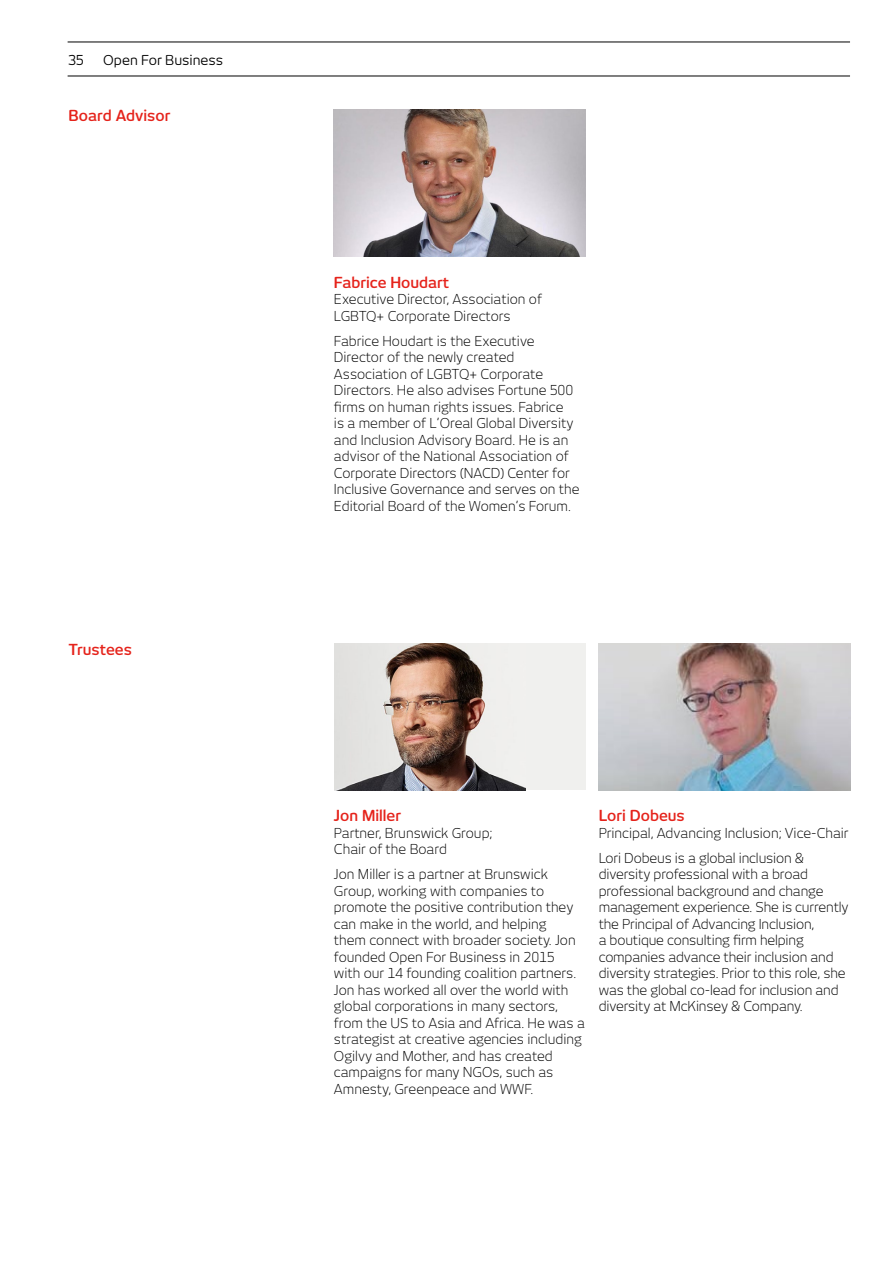
<style>
.page{position:relative;width:893px;height:1263px;background:#fff}
.page>*{position:absolute;margin:0;border:0;box-sizing:border-box;transform-origin:0 0}
.t1{font:600 15px "New June";color:#e5231b}
.t2{font:300 13.5px/16.5px "New June";color:#000}
.t3{font:13.5px "New June";color:#000}
</style>
<div class="page">
<div style="left:334px;top:643px;width:251px;height:147px;background:#f0f0ee"></div>
<img style="left:335px;top:643px;width:190px;height:147px">
<img style="left:599px;top:643px;width:251px;height:147px">
<img style="left:334px;top:110px;width:251px;height:146px">
<hr style="left:68px;top:76px;width:782px;height:1px;background:#000">
<hr style="left:68px;top:42px;width:782px;height:1px;background:#000">
<p class="t3" style="left:68px;top:52px;width:17px">35</p>
<p class="t3" style="left:103px;top:52px;width:122px">Open For Business</p>
<p class="t1" style="left:69px;top:107px;width:103px">Board Advisor</p>
<p class="t1" style="left:69px;top:641px;width:65px">Trustees</p>
<p class="t1" style="left:334px;top:273px;width:117px">Fabrice Houdart</p>
<p class="t2" style="left:334px;top:291px;width:209px">Executive Director, Association of<br>LGBTQ+ Corporate Directors</p>
<p class="t2" style="left:334px;top:332px;width:247px">Fabrice Houdart is the Executive Director of the newly created Association of LGBTQ+ Corporate Directors. He also advises Fortune 500 firms on human rights issues. Fabrice<br>is a member of L’Oreal Global Diversity and Inclusion Advisory Board. He is an advisor of the National Association of Corporate Directors (NACD) Center for Inclusive Governance and serves on the Editorial Board of the Women’s Forum.</p>
<p class="t1" style="left:334px;top:807px;width:68px">Jon Miller</p>
<p class="t2" style="left:334px;top:824px;width:160px">Partner, Brunswick Group;<br>Chair of the Board</p>
<p class="t2" style="left:334px;top:866px;width:252px">Jon Miller is a partner at Brunswick Group, working with companies to promote the positive contribution they can make in the world, and helping<br>them connect with broader society. Jon founded Open For Business in 2015<br>with our 14 founding coalition partners.<br>Jon has worked all over the world with global corporations in many sectors, from the US to Asia and Africa. He was a strategist at creative agencies including Ogilvy and Mother, and has created campaigns for many NGOs, such as Amnesty, Greenpeace and WWF.</p>
<p class="t1" style="left:599px;top:807px;width:88px">Lori Dobeus</p>
<p class="t2" style="left:599px;top:820px;width:251px;line-height:25px">Principal, Advancing Inclusion; Vice-Chair<br>Lori Dobeus is a global inclusion &amp;</p>
<p class="t2" style="left:599px;top:866px;width:251px">diversity professional with a broad professional background and change management experience. She is currently the Principal of Advancing Inclusion,<br>a boutique consulting firm helping companies advance their inclusion and diversity strategies. Prior to this role, she was the global co-lead for inclusion and diversity at McKinsey &amp; Company.</p>
</div>
